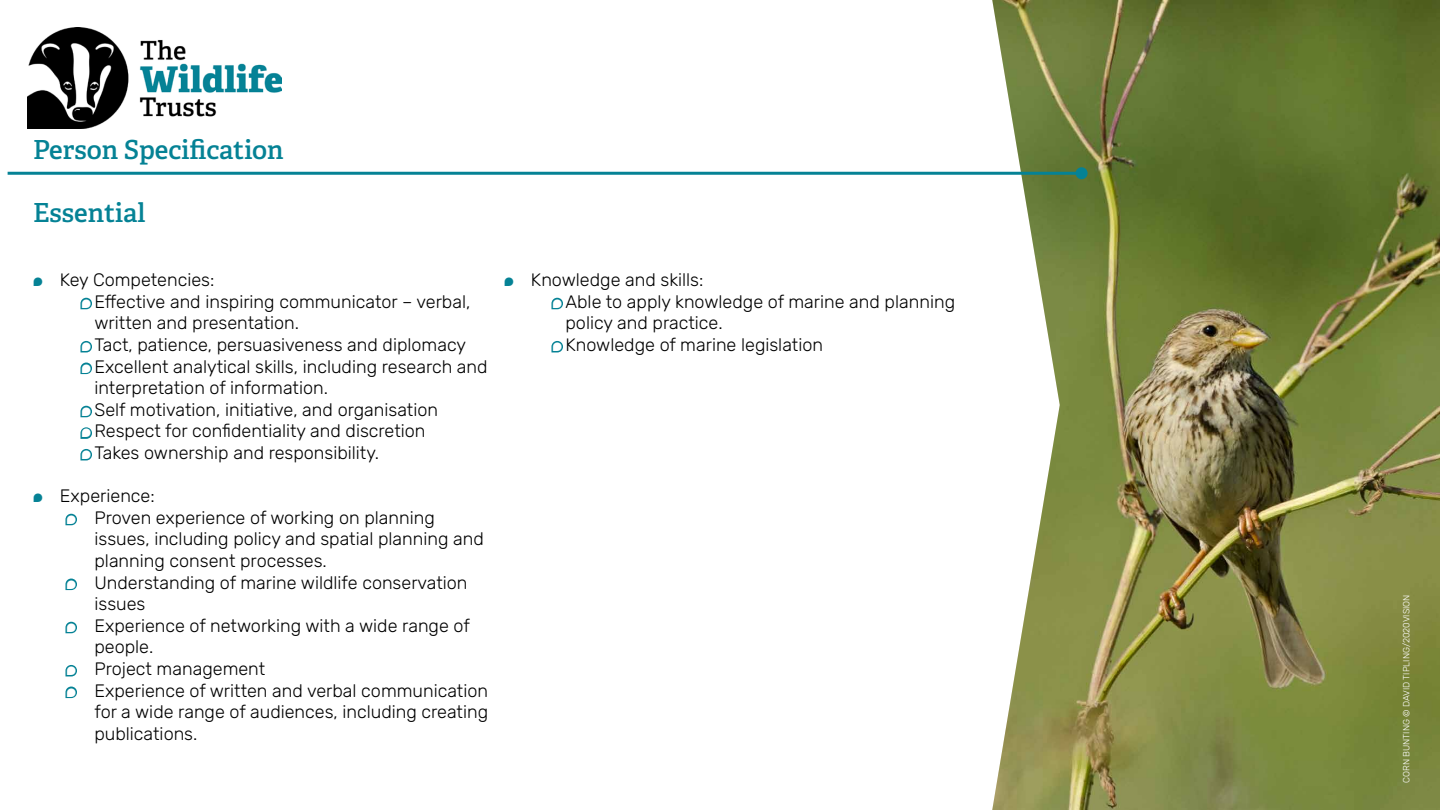
<style>
.page{position:relative;width:1440px;height:810px;background:#fff}
.page>*{position:absolute;margin:0;border:0;box-sizing:border-box;transform-origin:0 0}
.t1{font:600 26.25px "Adelle";color:#058295}
.t2{font:300 18px/21.6px "Rubik";color:#000}
.t3{font:300 9px "Rubik";color:#fff}
.s1{color:#058295}
</style>
<div class="page">
<img style="left:992px;top:0;width:448px;height:810px">
<img style="left:27px;top:27px;width:254px;height:101px">
<hr style="left:8px;top:172px;width:1074px;height:3px;background:#058295">
<div style="left:1076px;top:167px;width:12px;height:12px;background:#058295;border-radius:50%"></div>
<h1 class="t1" style="left:33px;top:131px;width:252px">Person Specification</h1>
<h1 class="t1" style="left:33px;top:194px;width:114px">Essential</h1>
<p class="t2" style="left:33px;top:270px;width:183px"><span class="s1">•</span> Key Competencies:</p>
<p class="t2" style="left:94px;top:291px;width:377px;text-indent:-14px"><span class="s1">•</span>Effective and inspiring communicator – verbal, written and presentation.</p>
<p class="t2" style="left:81px;top:334px;width:387px"><span class="s1">•</span>Tact, patience, persuasiveness and diplomacy</p>
<p class="t2" style="left:94px;top:356px;width:395px;text-indent:-14px"><span class="s1">•</span>Excellent analytical skills, including research and interpretation of information.</p>
<p class="t2" style="left:81px;top:399px;width:359px"><span class="s1">•</span>Self motivation, initiative, and organisation</p>
<p class="t2" style="left:81px;top:421px;width:346px"><span class="s1">•</span>Respect for confidentiality and discretion</p>
<p class="t2" style="left:81px;top:442px;width:300px"><span class="s1">•</span>Takes ownership and responsibility.</p>
<p class="t2" style="left:33px;top:486px;width:123px"><span class="s1">•</span> Experience:</p>
<p class="t2" style="left:94px;top:507px;width:391px;text-indent:-28px"><span class="s1">•</span> Proven experience of working on planning issues, including policy and spatial planning and planning consent processes.</p>
<p class="t2" style="left:94px;top:572px;width:375px;text-indent:-28px"><span class="s1">•</span> Understanding of marine wildlife conservation issues</p>
<p class="t2" style="left:94px;top:615px;width:377px;text-indent:-28px"><span class="s1">•</span> Experience of networking with a wide range of people.</p>
<p class="t2" style="left:66px;top:658px;width:201px"><span class="s1">•</span> Project management</p>
<p class="t2" style="left:94px;top:680px;width:395px;text-align:justify;text-indent:-28px"><span class="s1">•</span> Experience of written and verbal communication for a wide range of audiences, including creating publications.</p>
<p class="t2" style="left:504px;top:270px;width:201px"><span class="s1">•</span> Knowledge and skills:</p>
<p class="t2" style="left:566px;top:291px;width:391px;text-indent:-14px"><span class="s1">•</span>Able to apply knowledge of marine and planning policy and practice.</p>
<p class="t2" style="left:552px;top:334px;width:273px"><span class="s1">•</span>Knowledge of marine legislation</p>
<p class="t3" style="left:1401px;top:783px;width:190px;rotate:-90deg">CORN BUNTING © DAVID TIPLING/2020VISION</p>
</div>
